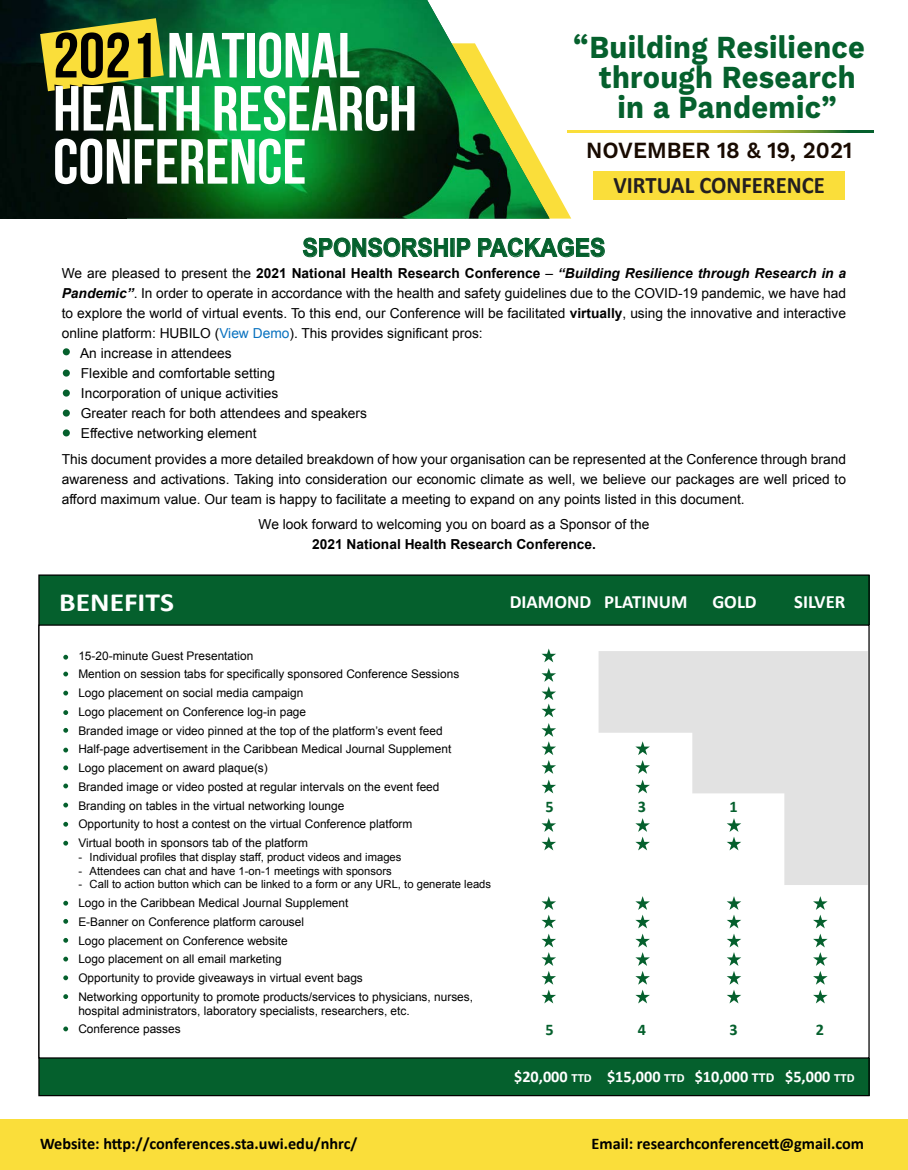
<style>
.page{position:relative;width:908px;height:1170px;background:#fff}
.page>*{position:absolute;margin:0;border:0;box-sizing:border-box;transform-origin:0 0}
.t1{font:700 63.62px/53.1px "Bebas Neue";color:#fff}
.t2{font:700 32.12px/30px "Work Sans";letter-spacing:.01em;color:#05602d;text-align:center;scale:.9 1}
.t3{font:700 26.25px "Calibri";color:#fff;scale:1.12 1}
.t4{font:700 25px "Arial";color:#05602d;scale:.92 1}
.t5{font:700 23.75px "Calibri";color:#231f20;scale:.95 1}
.t6{font:600 23.12px "Work Sans";color:#180a00;scale:.95 1}
.t7{font:700 18.75px "Calibri";color:#fff}
.t8{font:700 16.25px "Calibri";color:#000}
.t9{font:700 16.25px "Calibri";color:#fff}
.t10{font:700 16.25px "Calibri";color:#05602d}
.t11{font:13.75px/20px "Arial";color:#000;text-align:justify}
.t12{font:italic 700 13.75px "Arial";color:#000}
.t13{font:700 13.75px "Arial";color:#000}
.t14{font:11.88px/18.8px "Arial";color:#000}
.t15{font:11.25px "Arial";color:#000}
.s1{color:#000}
.s2{font-weight:400;font-style:normal}
.s3{font-style:normal}
.s4{font-weight:700;font-style:italic}
.s5{font-weight:700}
.s6{color:#0871bf}
.s7{font-size:12.5px}
.s8{font-size:13.75px}
</style>
<div class="page">
<div style="left:39px;top:575px;width:829px;height:520px;background:#05602d"></div>
<div style="left:39px;top:625px;width:829px;height:433px;background:#fff"></div>
<svg style="left:63px;top:655px;width:5px;height:5px"></svg>
<svg style="left:63px;top:672px;width:5px;height:4px"></svg>
<svg style="left:63px;top:822px;width:5px;height:5px"></svg>
<svg style="left:63px;top:841px;width:5px;height:4px"></svg>
<svg style="left:63px;top:783px;width:5px;height:5px"></svg>
<svg style="left:63px;top:803px;width:5px;height:4px"></svg>
<svg style="left:63px;top:919px;width:5px;height:5px"></svg>
<svg style="left:63px;top:901px;width:5px;height:4px"></svg>
<svg style="left:63px;top:938px;width:5px;height:5px"></svg>
<svg style="left:63px;top:957px;width:5px;height:4px"></svg>
<svg style="left:63px;top:975px;width:5px;height:5px"></svg>
<svg style="left:63px;top:994px;width:5px;height:5px"></svg>
<svg style="left:63px;top:1026px;width:5px;height:5px"></svg>
<svg style="left:63px;top:728px;width:5px;height:5px"></svg>
<svg style="left:63px;top:691px;width:5px;height:4px"></svg>
<svg style="left:63px;top:710px;width:5px;height:5px"></svg>
<svg style="left:63px;top:765px;width:5px;height:5px"></svg>
<svg style="left:63px;top:748px;width:5px;height:4px"></svg>
<svg style="left:541px;top:648px;width:14px;height:14px"></svg>
<svg style="left:541px;top:896px;width:14px;height:107px"></svg>
<svg style="left:541px;top:818px;width:14px;height:32px"></svg>
<svg style="left:541px;top:668px;width:14px;height:49px"></svg>
<svg style="left:541px;top:723px;width:14px;height:70px"></svg>
<svg style="left:635px;top:896px;width:14px;height:107px"></svg>
<svg style="left:727px;top:896px;width:13px;height:107px"></svg>
<svg style="left:813px;top:896px;width:14px;height:107px"></svg>
<div style="left:0;top:1119px;width:907px;height:51px;background:#fade3a"></div>
<div style="left:63px;top:348px;width:7px;height:7px;background:#05602d;border-radius:50%"></div>
<div style="left:63px;top:369px;width:7px;height:8px;background:#05602d;border-radius:50%"></div>
<div style="left:63px;top:389px;width:7px;height:8px;background:#05602d;border-radius:50%"></div>
<div style="left:63px;top:409px;width:7px;height:8px;background:#05602d;border-radius:50%"></div>
<div style="left:63px;top:429px;width:7px;height:7px;background:#05602d;border-radius:50%"></div>
<svg style="left:549px;top:130px;width:22px;height:89px"></svg>
<svg style="left:465px;top:43px;width:65px;height:100px"></svg>
<img style="left:0;top:0;width:465px;height:219px">
<img style="left:464px;top:67px;width:43px;height:152px">
<img style="left:507px;top:143px;width:42px;height:76px">
<svg style="left:40px;top:18px;width:124px;height:85px;background:#9f9e2d"></svg>
<svg style="left:565px;top:131px;width:307px;height:1px"></svg>
<div style="left:593px;top:171px;width:251px;height:29px;background:#fade3a"></div>
<svg style="left:303px;top:238px;width:144px;height:19px"></svg>
<svg style="left:457px;top:238px;width:13px;height:19px"></svg>
<svg style="left:478px;top:238px;width:126px;height:19px"></svg>
<svg style="left:598px;top:651px;width:269px;height:234px;fill:#e2e2e2"></svg>
<h1 class="t1" style="left:53px;top:28px;width:365px"><span class="s1">2021</span> NATIONAL<br>HEALTH RESEARCH<br>CONFERENCE</h1>
<h2 class="t2" style="left:572px;top:29px;width:19px">“</h2>
<h2 class="t2" style="left:589px;top:31px;width:307px">Building Resilience through Research in a Pandemic”</h2>
<h3 class="t6" style="left:585px;top:133px;width:281px">NOVEMBER 18 &amp; 19, 2021</h3>
<h3 class="t5" style="left:613px;top:169px;width:224px">VIRTUAL CONFERENCE</h3>
<h3 class="t4" style="left:302px;top:231px;width:330px">SPONSORSHIP PACKAGES</h3>
<p class="t12" style="left:62px;top:264px;width:785px"><span class="s2">We are pleased to present the</span> <span class="s3">2021 National Health Research Conference</span> <span class="s2">–</span> “Building Resilience through Research in a</p>
<p class="t11" style="left:62px;top:283px;width:785px"><span class="s4">Pandemic”</span>. In order to operate in accordance with the health and safety guidelines due to the COVID-19 pandemic, we have had</p>
<p class="t11" style="left:62px;top:303px;width:785px">to explore the world of virtual events. To this end, our Conference will be facilitated <span class="s5">virtually</span>, using the innovative and interactive</p>
<p class="t11" style="left:62px;top:323px;width:422px">online platform: HUBILO (<span class="s6">View Demo</span>). This provides significant pros:</p>
<p class="t11" style="left:80px;top:343px;width:153px">An increase in attendees</p>
<p class="t11" style="left:81px;top:363px;width:196px">Flexible and comfortable setting</p>
<p class="t11" style="left:81px;top:383px;width:199px">Incorporation of unique activities</p>
<p class="t11" style="left:81px;top:403px;width:287px">Greater reach for both attendees and speakers</p>
<p class="t11" style="left:81px;top:423px;width:177px">Effective networking element</p>
<p class="t11" style="left:62px;top:449px;width:785px">This document provides a more detailed breakdown of how your organisation can be represented at the Conference through brand awareness and activations. Taking into consideration our economic climate as well, we believe our packages are well priced to afford maximum value. Our team is happy to facilitate a meeting to expand on any points listed in this document.</p>
<p class="t11" style="left:258px;top:514px;width:392px">We look forward to welcoming you on board as a Sponsor of the</p>
<p class="t13" style="left:312px;top:535px;width:285px">2021 National Health Research Conference.</p>
<h3 class="t3" style="left:59px;top:584px;width:104px">BENEFITS</h3>
<p class="t14" style="left:78px;top:646px;width:382px">15-20-minute Guest Presentation<br>Mention on session tabs for specifically sponsored Conference Sessions Logo placement on social media campaign<br>Logo placement on Conference log-in page<br>Branded image or video pinned at the top of the platform’s event feed Half-page advertisement in the Caribbean Medical Journal Supplement Logo placement on award plaque(s)<br>Branded image or video posted at regular intervals on the event feed Branding on tables in the virtual networking lounge<br>Opportunity to host a contest on the virtual Conference platform<br>Virtual booth in sponsors tab of the platform</p>
<p class="t15" style="left:78px;top:849px;width:324px">- Individual profiles that display staff, product videos and images</p>
<p class="t15" style="left:78px;top:863px;width:315px">- Attendees can chat and have 1-on-1 meetings with sponsors</p>
<p class="t15" style="left:78px;top:877px;width:414px">- Call to action button which can be linked to a form or any URL, to generate leads</p>
<p class="t14" style="left:78px;top:894px;width:396px">Logo in the Caribbean Medical Journal Supplement<br>E-Banner on Conference platform carousel<br>Logo placement on Conference website<br>Logo placement on all email marketing<br>Opportunity to provide giveaways in virtual event bags<br>Networking opportunity to promote products/services to physicians, nurses,</p>
<p class="t14" style="left:78px;top:1001px;width:333px">hospital administrators, laboratory specialists, researchers, etc.<br>Conference passes</p>
<h3 class="t7" style="left:509px;top:588px;width:179px">DIAMOND PLATINUM</h3>
<h3 class="t7" style="left:712px;top:588px;width:46px">GOLD</h3>
<h3 class="t7" style="left:793px;top:588px;width:53px">SILVER</h3>
<h3 class="t10" style="left:545px;top:795px;width:10px">5</h3>
<h3 class="t10" style="left:637px;top:795px;width:10px">3</h3>
<h3 class="t10" style="left:729px;top:795px;width:10px">1</h3>
<h3 class="t10" style="left:545px;top:1018px;width:10px">5</h3>
<h3 class="t10" style="left:637px;top:1018px;width:10px">4</h3>
<h3 class="t10" style="left:729px;top:1018px;width:10px">3</h3>
<h3 class="t10" style="left:815px;top:1018px;width:10px">2</h3>
<h3 class="t9" style="left:514px;top:1065px;width:342px">$20,000 <span class="s7">TTD</span> $15,000 <span class="s7">TTD</span> $10,000 <span class="s8">TTD</span> $5,000 <span class="s7">TTD</span></h3>
<h3 class="t8" style="left:40px;top:1132px;width:319px">Website: http://conferences.sta.uwi.edu/nhrc/</h3>
<h3 class="t8" style="left:591px;top:1132px;width:274px">Email: researchconferencett@gmail.com</h3>
</div>
